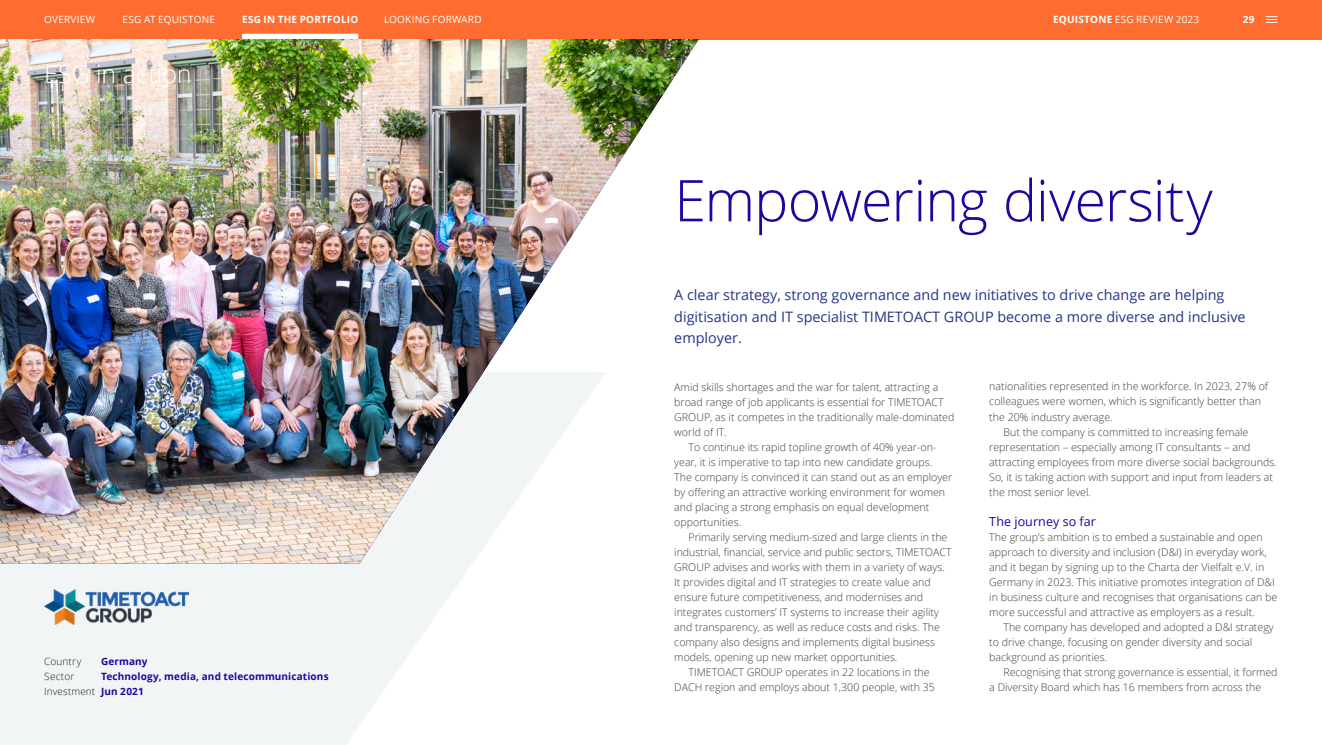
<style>
.page{position:relative;width:1322px;height:745px;background:#fff}
.page>*{position:absolute;margin:0;border:0;box-sizing:border-box;transform-origin:0 0}
.t1{font:300 57.5px "Open Sans";letter-spacing:-.015em;color:#1d069f}
.t2{font:300 25px "Open Sans";letter-spacing:-.005em;color:#fff}
.t3{font:14.38px/21.2px "Open Sans";color:#243588}
.t4{font:12.5px "Open Sans";letter-spacing:.005em;color:#1d069f}
.t5{font:300 10.62px/15px "Open Sans";color:#3c3c3b}
.t6{font:700 10px/15.2px "Open Sans";letter-spacing:.015em;color:#1d069f}
.t7{font:10px "Open Sans";letter-spacing:.02em;color:#fff}
.t8{font:700 10px "Open Sans";letter-spacing:.02em;color:#fff}
.t9{font:300 10px "Open Sans";letter-spacing:.015em;color:#1a1a1a}
.s1{font-weight:700}
.s2{font-weight:300;color:#1a1a1a}
</style>
<div class="page">
<div style="left:0;top:0;width:1322px;height:39px;background:#ff6c2f"></div>
<svg style="left:1266px;top:16px;width:11px;height:7px"></svg>
<div style="left:242px;top:34px;width:116px;height:6px;background:#fff"></div>
<svg style="left:0;top:563px;width:472px;height:181px;fill:#f2f5f6"></svg>
<img style="left:0;top:39px;width:699px;height:524px">
<img style="left:44px;top:589px;width:144px;height:35px">
<p class="t7" style="left:44px;top:13px;width:52px">OVERVIEW</p>
<p class="t7" style="left:123px;top:13px;width:94px">ESG AT EQUISTONE</p>
<p class="t8" style="left:242px;top:12px;width:118px">ESG IN THE PORTFOLIO</p>
<p class="t7" style="left:384px;top:12px;width:99px">LOOKING FORWARD</p>
<p class="t7" style="left:1053px;top:13px;width:148px"><span class="s1">EQUISTONE</span> ESG REVIEW 2023</p>
<p class="t8" style="left:1243px;top:12px;width:13px">29</p>
<h2 class="t2" style="left:44px;top:57px;width:149px">ESG in action</h2>
<p class="t9" style="left:44px;top:653px;width:38px">Country</p>
<p class="t6" style="left:101px;top:652px;width:48px">Germany</p>
<p class="t9" style="left:44px;top:669px;width:31px">Sector</p>
<p class="t6" style="left:44px;top:668px;width:286px;text-indent:57px">Technology, media, and telecommunications<br><span class="s2">Investment</span> Jun 2021</p>
<h1 class="t1" style="left:674px;top:161px;width:540px">Empowering diversity</h1>
<h3 class="t3" style="left:674px;top:284px;width:573px">A clear strategy, strong governance and new initiatives to drive change are helping digitisation and IT specialist TIMETOACT GROUP become a more diverse and inclusive employer.</h3>
<p class="t5" style="left:989px;top:378px;width:280px">nationalities represented in the workforce. In 2023, 27% of</p>
<p class="t5" style="left:989px;top:393px;width:273px">colleagues were women, which is significantly better than</p>
<p class="t5" style="left:989px;top:408px;width:125px">the 20% industry average.</p>
<p class="t5" style="left:1003px;top:423px;width:246px">But the company is committed to increasing female</p>
<p class="t5" style="left:989px;top:438px;width:263px">representation – especially among IT consultants – and</p>
<p class="t5" style="left:989px;top:453px;width:289px">attracting employees from more diverse social backgrounds.</p>
<p class="t5" style="left:989px;top:468px;width:285px">So, it is taking action with support and input from leaders at</p>
<p class="t5" style="left:989px;top:483px;width:103px">the most senior level.</p>
<p class="t4" style="left:989px;top:512px;width:108px">The journey so far</p>
<p class="t5" style="left:989px;top:528px;width:289px">The group’s ambition is to embed a sustainable and open approach to diversity and inclusion (D&amp;I) in everyday work, and it began by signing up to the Charta der Vielfalt e.V. in Germany in 2023. This initiative promotes integration of D&amp;I in business culture and recognises that organisations can be more successful and attractive as employers as a result.</p>
<p class="t5" style="left:989px;top:618px;width:286px;text-indent:14px">The company has developed and adopted a D&amp;I strategy to drive change, focusing on gender diversity and social background as priorities.</p>
<p class="t5" style="left:989px;top:663px;width:290px;text-indent:14px">Recognising that strong governance is essential, it formed a Diversity Board which has 16 members from across the</p>
<p class="t5" style="left:674px;top:378px;width:266px">Amid skills shortages and the war for talent, attracting a</p>
<p class="t5" style="left:674px;top:393px;width:271px">broad range of job applicants is essential for TIMETOACT</p>
<p class="t5" style="left:674px;top:408px;width:282px">GROUP, as it competes in the traditionally male-dominated</p>
<p class="t5" style="left:674px;top:423px;width:54px">world of IT.</p>
<p class="t5" style="left:688px;top:438px;width:249px">To continue its rapid topline growth of 40% year-on-</p>
<p class="t5" style="left:674px;top:453px;width:259px">year, it is imperative to tap into new candidate groups.</p>
<p class="t5" style="left:674px;top:468px;width:279px">The company is convinced it can stand out as an employer</p>
<p class="t5" style="left:674px;top:483px;width:272px">by offering an attractive working environment for women</p>
<p class="t5" style="left:674px;top:498px;width:257px">and placing a strong emphasis on equal development</p>
<p class="t5" style="left:674px;top:513px;width:69px">opportunities.</p>
<p class="t5" style="left:688px;top:528px;width:260px">Primarily serving medium-sized and large clients in the</p>
<p class="t5" style="left:674px;top:543px;width:279px">industrial, financial, service and public sectors, TIMETOACT</p>
<p class="t5" style="left:674px;top:558px;width:272px">GROUP advises and works with them in a variety of ways.</p>
<p class="t5" style="left:674px;top:573px;width:258px">It provides digital and IT strategies to create value and</p>
<p class="t5" style="left:674px;top:588px;width:250px">ensure future competitiveness, and modernises and</p>
<p class="t5" style="left:674px;top:603px;width:266px">integrates customers’ IT systems to increase their agility</p>
<p class="t5" style="left:674px;top:618px;width:267px">and transparency, as well as reduce costs and risks. The</p>
<p class="t5" style="left:674px;top:633px;width:262px">company also designs and implements digital business</p>
<p class="t5" style="left:674px;top:648px;width:225px">models, opening up new market opportunities.</p>
<p class="t5" style="left:688px;top:663px;width:243px">TIMETOACT GROUP operates in 22 locations in the</p>
<p class="t5" style="left:674px;top:678px;width:262px">DACH region and employs about 1,300 people, with 35</p>
</div>
